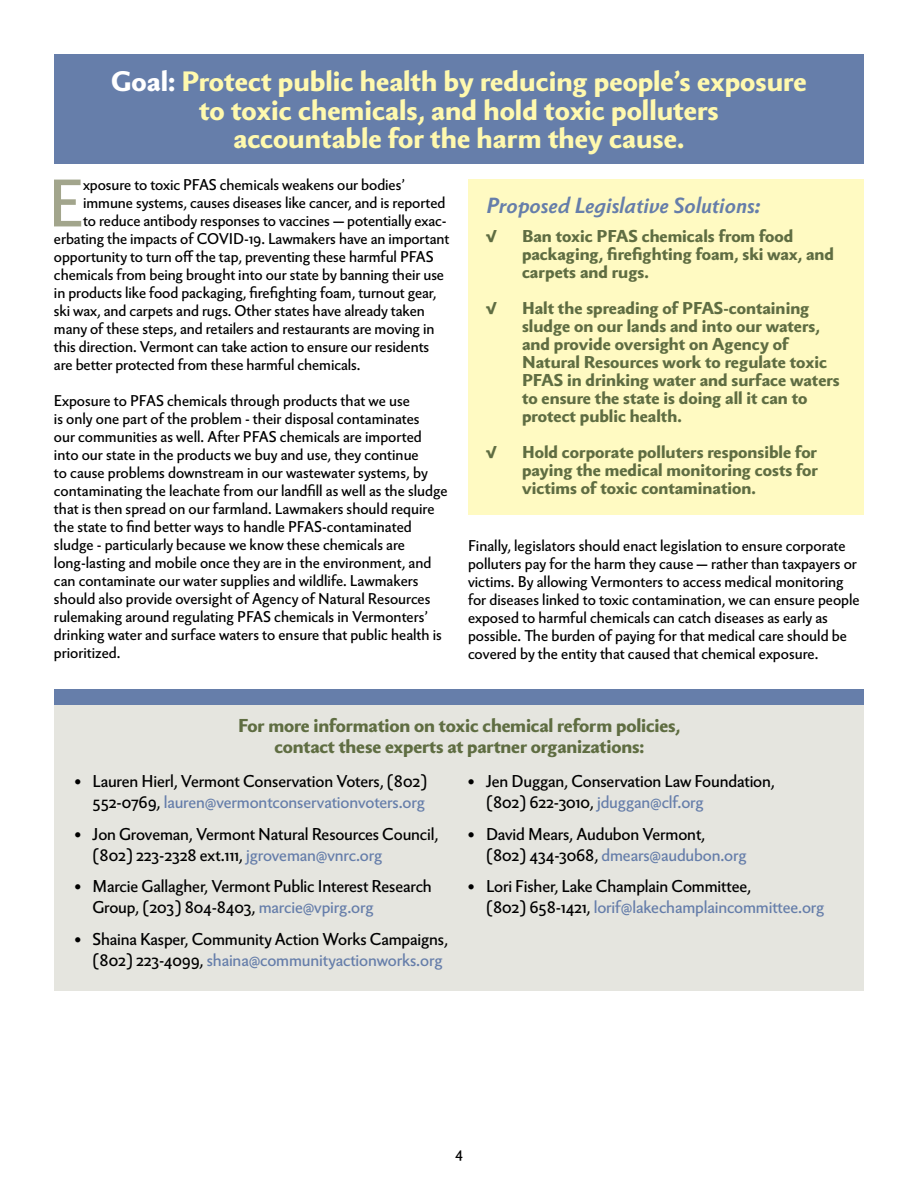
<style>
.page{position:relative;width:918px;height:1188px;background:#fff}
.page>*{position:absolute;margin:0;border:0;box-sizing:border-box;transform-origin:0 0}
.t1{font:64.65px "Berling Nova Sans Pro";color:#a2a58c}
.t2{font:800 27px/28.5px "Berling Nova Sans Pro";color:#fff9ae;text-align:center}
.t3{font:italic 700 21px "Berling Nova Sans Pro";color:#667eaa}
.t4{font:800 18px/21px "Berling Nova Sans Pro";letter-spacing:-.01em;color:#5f6d42;text-align:center}
.t5{font:16.5px/21px "Berling Nova Sans Pro";letter-spacing:-.01em;color:#000}
.t6{font:800 16.5px/18px "Berling Nova Sans Pro";color:#5f6d42}
.t7{font:15px/18px "Berling Nova Sans Pro";color:#000}
.s1{color:#fff}
.s2{color:#667eaa}
</style>
<div class="page">
<div style="left:468px;top:179px;width:396px;height:336px;background:#fffac2"></div>
<div style="left:55px;top:55px;width:809px;height:109px;background:#667eaa"></div>
<div style="left:55px;top:689px;width:809px;height:17px;background:#667eaa"></div>
<div style="left:55px;top:706px;width:809px;height:285px;background:#e5e5df"></div>
<h2 class="t2" style="left:111px;top:66px;width:697px"><span class="s1">Goal:</span> Protect public health by reducing people’s exposure to toxic chemicals, and hold toxic polluters<br>accountable for the harm they cause.</h2>
<h1 class="t1" style="left:48px;top:155px;width:36px">E</h1>
<p class="t7" style="left:83px;top:175px;width:323px">xposure to toxic PFAS chemicals weakens our bodies’</p>
<p class="t7" style="left:83px;top:193px;width:364px">immune systems, causes diseases like cancer, and is reported</p>
<p class="t7" style="left:83px;top:211px;width:365px">to reduce antibody responses to vaccines — potentially exac-</p>
<p class="t7" style="left:54px;top:229px;width:397px">erbating the impacts of COVID-19. Lawmakers have an important</p>
<p class="t7" style="left:54px;top:247px;width:381px">opportunity to turn off the tap, preventing these harmful PFAS</p>
<p class="t7" style="left:54px;top:265px;width:392px">chemicals from being brought into our state by banning their use</p>
<p class="t7" style="left:54px;top:283px;width:384px">in products like food packaging, firefighting foam, turnout gear,</p>
<p class="t7" style="left:54px;top:301px;width:372px">ski wax, and carpets and rugs. Other states have already taken</p>
<p class="t7" style="left:54px;top:319px;width:382px">many of these steps, and retailers and restaurants are moving in</p>
<p class="t7" style="left:54px;top:337px;width:377px">this direction. Vermont can take action to ensure our residents</p>
<p class="t7" style="left:54px;top:355px;width:308px">are better protected from these harmful chemicals.</p>
<p class="t7" style="left:54px;top:391px;width:395px">Exposure to PFAS chemicals through products that we use<br>is only one part of the problem - their disposal contaminates<br>our communities as well. After PFAS chemicals are imported into our state in the products we buy and use, they continue<br>to cause problems downstream in our wastewater systems, by contaminating the leachate from our landfill as well as the sludge that is then spread on our farmland. Lawmakers should require the state to find better ways to handle PFAS-contaminated sludge - particularly because we know these chemicals are long-lasting and mobile once they are in the environment, and can contaminate our water supplies and wildlife. Lawmakers should also provide oversight of Agency of Natural Resources rulemaking around regulating PFAS chemicals in Vermonters’ drinking water and surface waters to ensure that public health is prioritized.</p>
<h3 class="t3" style="left:486px;top:190px;width:276px">Proposed Legislative Solutions:</h3>
<p class="t6" style="left:486px;top:226px;width:12px">√</p>
<p class="t6" style="left:522px;top:226px;width:314px">Ban toxic PFAS chemicals from food packaging, firefighting foam, ski wax, and carpets and rugs.</p>
<p class="t6" style="left:486px;top:298px;width:12px">√</p>
<p class="t6" style="left:522px;top:298px;width:319px">Halt the spreading of PFAS-containing sludge on our lands and into our waters, and provide oversight on Agency of Natural Resources work to regulate toxic PFAS in drinking water and surface waters to ensure the state is doing all it can to protect public health.</p>
<p class="t6" style="left:486px;top:442px;width:12px">√</p>
<p class="t6" style="left:522px;top:442px;width:298px;text-align:justify">Hold corporate polluters responsible for paying the medical monitoring costs for victims of toxic contamination.</p>
<p class="t7" style="left:468px;top:536px;width:393px">Finally, legislators should enact legislation to ensure corporate polluters pay for the harm they cause — rather than taxpayers or victims. By allowing Vermonters to access medical monitoring for diseases linked to toxic contamination, we can ensure people exposed to harmful chemicals can catch diseases as early as possible. The burden of paying for that medical care should be covered by the entity that caused that chemical exposure.</p>
<p class="t4" style="left:238px;top:714px;width:444px">For more information on toxic chemical reform policies, contact these experts at partner organizations:</p>
<p class="t5" style="left:75px;top:770px;width:354px;text-align:right">• Lauren Hierl, Vermont Conservation Voters, (802)<br>552-0769, <span class="s2">lauren@vermontconservationvoters.org</span></p>
<p class="t5" style="left:93px;top:822px;width:347px;text-indent:-18px">• Jon Groveman, Vermont Natural Resources Council, (802) 223-2328 ext.111, <span class="s2">jgroveman@vnrc.org</span></p>
<p class="t5" style="left:93px;top:875px;width:341px;text-indent:-18px">• Marcie Gallagher, Vermont Public Interest Research<br>Group, (203) 804-8403, <span class="s2">marcie@vpirg.org</span></p>
<p class="t5" style="left:93px;top:927px;width:357px;text-indent:-18px">• Shaina Kasper, Community Action Works Campaigns, (802) 223-4099, <span class="s2">shaina@communityactionworks.org</span></p>
<p class="t5" style="left:486px;top:770px;width:290px;text-indent:-18px">• Jen Duggan, Conservation Law Foundation, (802) 622-3010, <span class="s2">jduggan@clf.org</span></p>
<p class="t5" style="left:486px;top:822px;width:262px;text-indent:-18px">• David Mears, Audubon Vermont, (802) 434-3068, <span class="s2">dmears@audubon.org</span></p>
<p class="t5" style="left:486px;top:875px;width:340px;text-indent:-18px">• Lori Fisher, Lake Champlain Committee,<br>(802) 658-1421, <span class="s2">lorif@lakechamplaincommittee.org</span></p>
<p class="t7" style="left:455px;top:1142px;width:9px">4</p>
</div>
